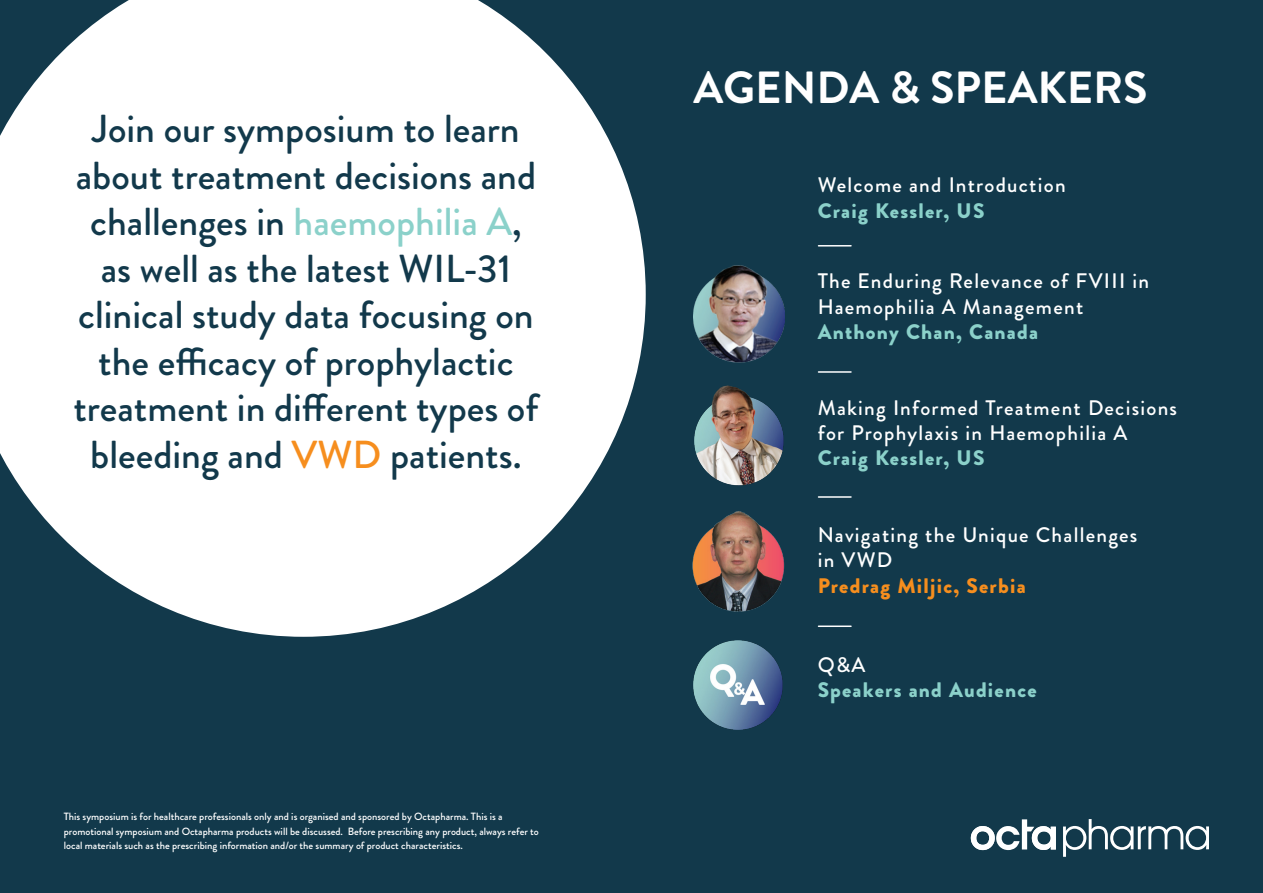
<style>
.page{position:relative;width:1263px;height:893px;background:#12394b}
.page>*{position:absolute;margin:0;border:0;box-sizing:border-box;transform-origin:0 0}
.t1{font:700 45px "Brandon Grotesque";color:#fff}
.t2{font:500 39px/46.5px "Brandon Grotesque";color:#12394b;text-align:center}
.t3{font:500 21px/25.2px "Brandon Grotesque";letter-spacing:.06em;color:#fff}
.t4{font:900 21px "Brandon Grotesque";letter-spacing:.06em;color:#8bd1ca}
.t5{font:900 21px "Brandon Grotesque";letter-spacing:.06em;color:#f68e1e}
.t6{font:500 10.5px/14.2px "Brandon Grotesque";color:#fff}
.s1{color:#8bd1ca}
.s2{color:#f68e1e}
</style>
<div class="page">
<svg style="left:1063px;top:819px;width:146px;height:38px"></svg>
<svg style="left:971px;top:819px;width:85px;height:31px"></svg>
<img style="left:694px;top:385px;width:90px;height:101px">
<img style="left:693px;top:640px;width:90px;height:89px">
<svg style="left:0;top:0;width:646px;height:637px;background:#dce2e4"></svg>
<hr style="left:818px;top:245px;width:33px;height:2px;background:#fff">
<hr style="left:818px;top:371px;width:33px;height:2px;background:#fff">
<hr style="left:818px;top:496px;width:33px;height:2px;background:#fff">
<hr style="left:818px;top:625px;width:33px;height:2px;background:#fff">
<img style="left:693px;top:265px;width:91px;height:97px">
<img style="left:692px;top:511px;width:93px;height:101px">
<p class="t2" style="left:73px;top:106px;width:467px">Join our symposium to learn about treatment decisions and challenges in <span class="s1">haemophilia A</span>, as well as the latest WIL-31 clinical study data focusing on the efficacy of prophylactic treatment in different types of bleeding and <span class="s2">VWD</span> patients.</p>
<p class="t6" style="left:64px;top:810px;width:477px">This symposium is for healthcare professionals only and is organised and sponsored by Octapharma. This is a promotional symposium and Octapharma products will be discussed. Before prescribing any product, always refer to local materials such as the prescribing information and/or the summary of product characteristics.</p>
<p class="t1" style="left:693px;top:56px;width:456px">AGENDA &amp; SPEAKERS</p>
<p class="t3" style="left:818px;top:173px;width:249px">Welcome and Introduction</p>
<p class="t4" style="left:818px;top:196px;width:168px">Craig Kessler, US</p>
<p class="t3" style="left:818px;top:269px;width:333px">The Enduring Relevance of FVIII in<br>Haemophilia A Management</p>
<p class="t4" style="left:818px;top:317px;width:222px">Anthony Chan, Canada</p>
<p class="t3" style="left:818px;top:396px;width:361px">Making Informed Treatment Decisions for Prophylaxis in Haemophilia A</p>
<p class="t4" style="left:818px;top:443px;width:168px">Craig Kessler, US</p>
<p class="t3" style="left:818px;top:523px;width:321px">Navigating the Unique Challenges in VWD</p>
<p class="t5" style="left:818px;top:570px;width:209px">Predrag Miljic, Serbia</p>
<p class="t3" style="left:818px;top:653px;width:49px">Q&amp;A</p>
<p class="t4" style="left:818px;top:675px;width:220px">Speakers and Audience</p>
</div>
